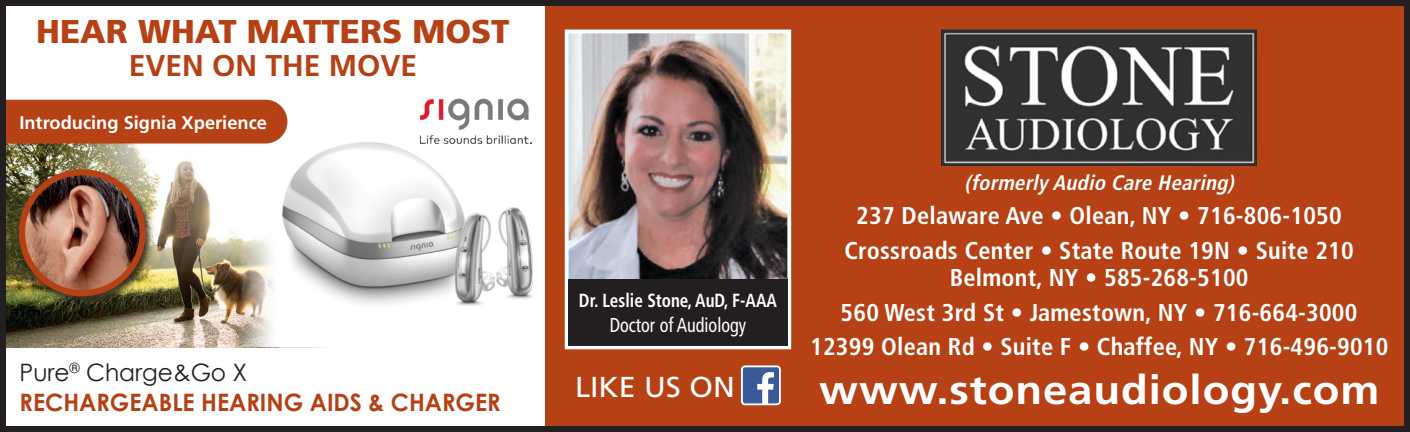
<style>
.page{position:relative;width:1410px;height:432px;background:#fff}
.page>*{position:absolute;margin:0;border:0;box-sizing:border-box;transform-origin:0 0}
.t1{font:700 40.5px "Frutiger";letter-spacing:.02em;color:#fff;scale:1.08 1}
.t2{font:900 33px "Frutiger";color:#b54114}
.t3{font:700 30px "Frutiger";color:#b54114}
.t4{font:28.8px "Frutiger";color:#fff;scale:1.05 1}
.t5{font:700 condensed 24.3px "Frutiger";letter-spacing:.01em;color:#fff}
.t6{font:700 24px "Century Gothic";color:#b54114}
.t7{font:24px "Century Gothic";color:#231f20}
.t8{font:italic 700 condensed 21px "Frutiger";color:#fff}
.t9{font:condensed 20.1px "Frutiger";color:#fff;scale:.9 1}
.t10{font:700 condensed 18.9px "Frutiger";color:#fff;scale:.9 1}
.t11{font:700 18.3px "Frutiger";color:#fff}
</style>
<div class="page">
<div style="left:546px;top:0;width:863px;height:432px;background:#b54114"></div>
<img style="left:564px;top:29px;width:228px;height:321px">
<div style="left:568px;top:279px;width:219px;height:67px;background:#231f20"></div>
<svg style="left:744px;top:366px;width:36px;height:38px"></svg>
<div style="left:741px;top:365px;width:39px;height:40px;border:2px solid #fff;border-radius:3px"></div>
<img style="left:7px;top:144px;width:226px;height:203px">
<div style="left:16px;top:168px;width:138px;height:139px;background:#231f20;opacity:.85"></div>
<img style="left:22px;top:172px;width:120px;height:121px;border-radius:60px">
<div style="left:19px;top:169px;width:127px;height:127px;border:6px solid #b54114;border-radius:50%"></div>
<img style="left:233px;top:122px;width:55px;height:225px">
<img style="left:260px;top:134px;width:274px;height:189px">
<div style="left:7px;top:100px;width:280px;height:44px;background:#b54114"></div>
<img style="left:420px;top:99px;width:112px;height:45px">
<img style="left:941px;top:30px;width:315px;height:135px">
<div style="left:0;top:0;width:1409px;height:432px;border:6px solid #231f20"></div>
<p class="t2" style="left:36px;top:11px;width:475px">HEAR WHAT MATTERS MOST</p>
<p class="t3" style="left:129px;top:48px;width:290px">EVEN ON THE MOVE</p>
<p class="t11" style="left:19px;top:112px;width:249px">Introducing Signia Xperience</p>
<p class="t7" style="left:20px;top:357px;width:229px">Pure<sup>®</sup> Charge&amp;Go X</p>
<p class="t6" style="left:20px;top:387px;width:482px">RECHARGEABLE HEARING AIDS &amp; CHARGER</p>
<p class="t8" style="left:964px;top:170px;width:276px">(formerly Audio Care Hearing)</p>
<p class="t5" style="left:856px;top:201px;width:487px">237 Delaware Ave • Olean, NY • 716-806-1050</p>
<p class="t5" style="left:844px;top:236px;width:511px">Crossroads Center • State Route 19N • Suite 210</p>
<p class="t5" style="left:949px;top:263px;width:300px">Belmont, NY • 585-268-5100</p>
<p class="t10" style="left:579px;top:289px;width:221px">Dr. Leslie Stone, AuD, F-AAA</p>
<p class="t9" style="left:609px;top:313px;width:153px">Doctor of Audiology</p>
<p class="t4" style="left:575px;top:370px;width:154px">LIKE US ON</p>
<p class="t1" style="left:819px;top:366px;width:520px">www.stoneaudiology.com</p>
<p class="t5" style="left:840px;top:298px;width:518px">560 West 3rd St • Jamestown, NY • 716-664-3000</p>
<p class="t5" style="left:810px;top:332px;width:580px">12399 Olean Rd • Suite F • Chaffee, NY • 716-496-9010</p>
</div>
